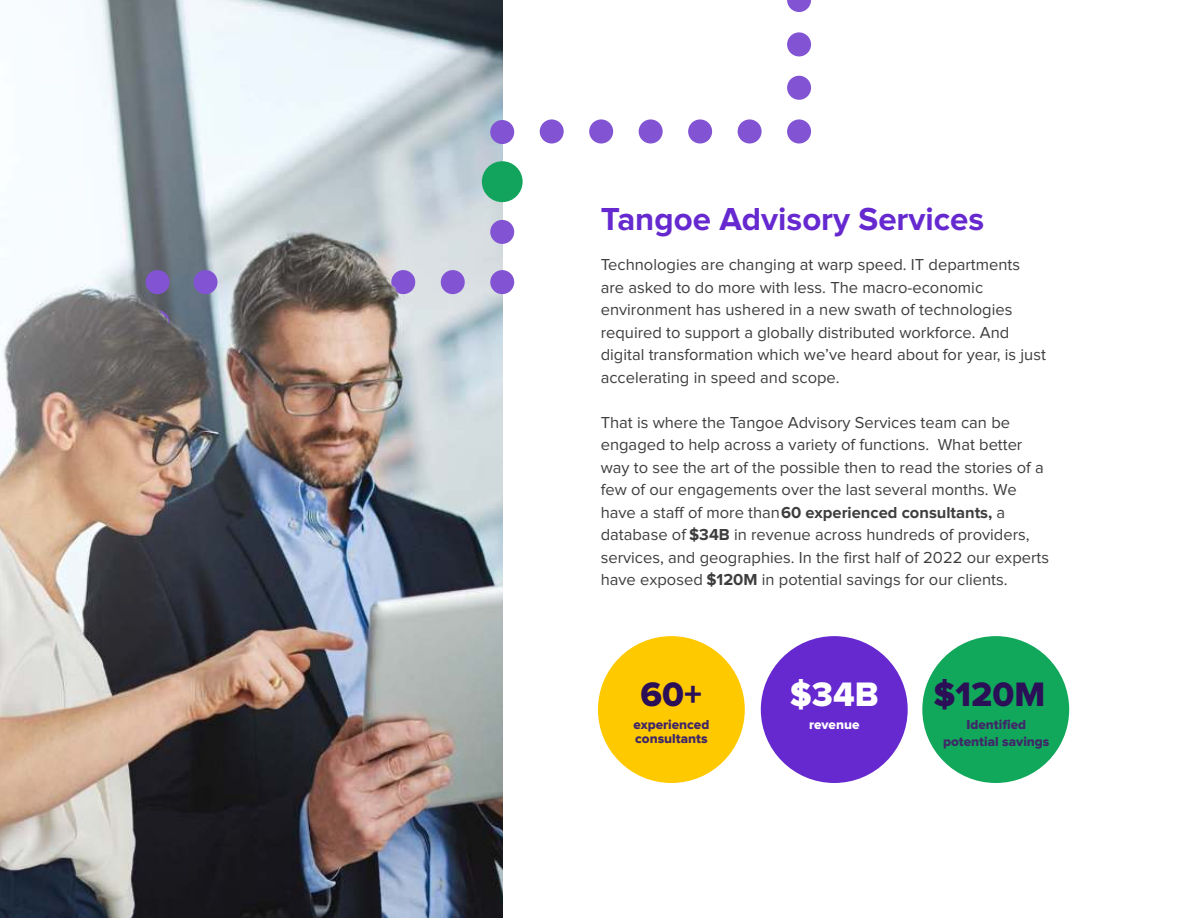
<style>
.page{position:relative;width:1188px;height:918px;background:#fff}
.page>*{position:absolute;margin:0;border:0;box-sizing:border-box;transform-origin:0 0}
.t1{font:35.1px "Proxima Nova Extrabld";color:#2b0f57}
.t2{font:35.1px "Proxima Nova Extrabld";color:#fff}
.t3{font:700 33px "Proxima Nova";color:#6629cf}
.t4{font:16.5px/22.5px "Proxima Nova";color:#3e3e3f}
.t5{font:13.5px/16.2px "Proxima Nova Extrabld";color:#402768;text-align:center}
.t6{font:13.5px "Proxima Nova Extrabld";color:#fff}
.s1{font-style:inherit}
.s2{font-weight:700}
</style>
<div class="page">
<img style="left:0;top:0;width:503px;height:918px">
<div style="left:598px;top:636px;width:147px;height:147px;background:#ffc900;border-radius:50%"></div>
<div style="left:761px;top:636px;width:147px;height:147px;background:#6629cf;border-radius:50%"></div>
<div style="left:922px;top:636px;width:147px;height:147px;background:#12a85c;border-radius:50%"></div>
<div style="left:146px;top:270px;width:24px;height:24px;background:#8254d4;border-radius:50%"></div>
<svg style="left:292px;top:270px;width:24px;height:24px"></svg>
<svg style="left:342px;top:270px;width:24px;height:24px"></svg>
<svg style="left:146px;top:310px;width:24px;height:24px"></svg>
<div style="left:490px;top:270px;width:24px;height:24px;background:#8254d4;border-radius:50%"></div>
<div style="left:391px;top:270px;width:24px;height:24px;background:#8254d4;border-radius:50%"></div>
<div style="left:194px;top:270px;width:24px;height:24px;background:#8254d4;border-radius:50%"></div>
<svg style="left:243px;top:270px;width:24px;height:24px"></svg>
<div style="left:441px;top:270px;width:24px;height:24px;background:#8254d4;border-radius:50%"></div>
<div style="left:490px;top:220px;width:24px;height:24px;background:#8254d4;border-radius:50%"></div>
<div style="left:787px;top:76px;width:24px;height:24px;background:#8254d4;border-radius:50%"></div>
<div style="left:787px;top:119px;width:24px;height:25px;background:#8254d4;border-radius:50%"></div>
<div style="left:490px;top:120px;width:24px;height:24px;background:#8254d4;border-radius:50%"></div>
<div style="left:482px;top:161px;width:41px;height:41px;background:#12a35c;border-radius:50%"></div>
<div style="left:540px;top:119px;width:24px;height:25px;background:#8254d4;border-radius:50%"></div>
<div style="left:589px;top:119px;width:24px;height:25px;background:#8254d4;border-radius:50%"></div>
<div style="left:639px;top:119px;width:24px;height:25px;background:#8254d4;border-radius:50%"></div>
<div style="left:688px;top:119px;width:24px;height:25px;background:#8254d4;border-radius:50%"></div>
<div style="left:738px;top:119px;width:24px;height:25px;background:#8254d4;border-radius:50%"></div>
<div style="left:787px;top:32px;width:24px;height:24px;background:#8254d4;border-radius:50%"></div>
<svg style="left:787px;top:0;width:24px;height:12px"></svg>
<h2 class="t3" style="left:601px;top:205px;width:385px">Tangoe Advisory Services</h2>
<p class="t4" style="left:601px;top:254px;width:447px">Technologies are changing at warp speed. IT departments are asked to do more with less. The macro-economic environment has ushered in a new swath of technologies required to support a globally distributed workforce. And digital transformation which we’ve heard about for year, is just accelerating in speed and scope.</p>
<p class="t4" style="left:601px;top:412px;width:450px">That is where the Tangoe Advisory Services team can be engaged to help across a variety of functions. What better way to see the art of the possible then to read the stories of a few of our engagements over the last several months. <span class="s1">We have a staff of more than</span> <span class="s2">60 experienced consultants,</span> <span class="s1">a database of</span> <span class="s2">$34B</span> <span class="s1">in revenue across hundreds of providers, services, and geographies. In the first half of 2022 our experts have exposed</span> <span class="s2">$120M</span> <span class="s1">in potential savings for our clients.</span></p>
<h1 class="t1" style="left:641px;top:679px;width:63px">60+</h1>
<p class="t5" style="left:633px;top:718px;width:77px;line-height:14.2px;text-align:left">experienced consultants</p>
<h1 class="t2" style="left:790px;top:679px;width:90px">$34B</h1>
<p class="t6" style="left:809px;top:719px;width:52px">revenue</p>
<h1 class="t1" style="left:933px;top:674px;width:113px">$120M</h1>
<p class="t5" style="left:943px;top:717px;width:108px">Identified potential savings</p>
</div>
